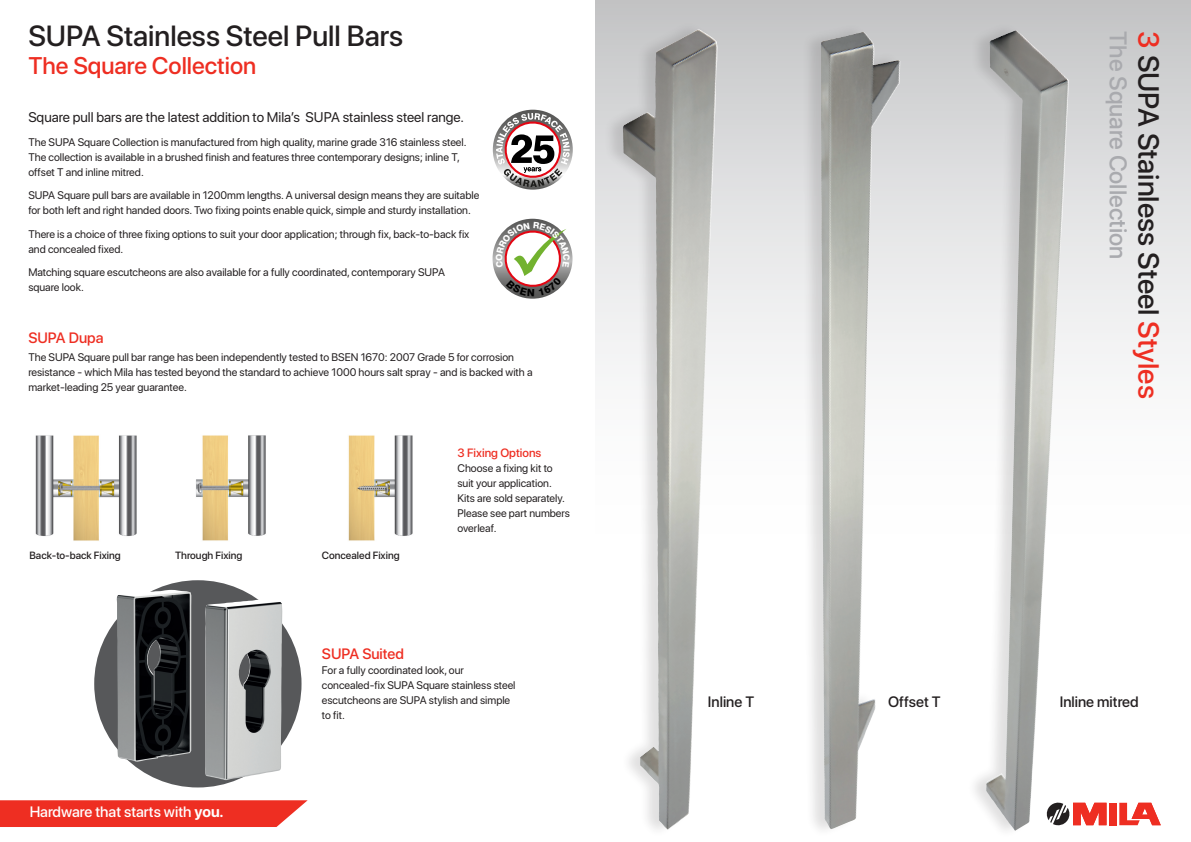
<style>
.page{position:relative;width:1191px;height:842px;background:#fff}
.page>*{position:absolute;margin:0;border:0;box-sizing:border-box;transform-origin:0 0}
.t1{font:500 29px "SF Pro Display";color:#231f20}
.t2{font:500 24px "SF Pro Display";color:#ee2e22}
.t3{font:500 24px "SF Pro Display";color:#a9aaae}
.t4{font:500 15px "SF Pro Display";color:#231f20}
.t5{font:500 15px "SF Pro Display";color:#fff}
.t6{font:500 15px "SF Pro Display";color:#ee2e22}
.t7{font:14px "SF Pro Display";color:#231f20}
.t8{font:500 12px "SF Pro Display";color:#ee2e22}
.t9{font:11px/15px "SF Pro Display";color:#231f20}
.t10{font:500 10.4px "SF Pro Display";color:#231f20}
.s1{font-weight:700}
.s2{color:#ee2e22}
</style>
<div class="page">
<div style="left:595px;top:0;width:596px;height:561px;background:linear-gradient(to bottom,#c9cacb,#fff)"></div>
<div style="left:1109px;top:803px;width:7px;height:22px;background:#ee2e22"></div>
<svg style="left:1069px;top:802px;width:37px;height:24px"></svg>
<svg style="left:1119px;top:803px;width:41px;height:22px"></svg>
<div style="left:603px;top:21px;width:114px;height:817px;background:#231f20;opacity:.14"></div>
<img style="left:622px;top:35px;width:78px;height:795px">
<div style="left:966px;top:22px;width:102px;height:817px;background:#231f20;opacity:.14"></div>
<img style="left:985px;top:30px;width:84px;height:801px">
<div style="left:801px;top:23px;width:98px;height:815px;background:#231f20;opacity:.14"></div>
<img style="left:820px;top:32px;width:80px;height:797px">
<svg style="left:0;top:800px;width:308px;height:27px;background:#ee3a2f"></svg>
<div style="left:94px;top:580px;width:207px;height:207px;background:#57585a;border-radius:50%"></div>
<img style="left:35px;top:435px;width:102px;height:106px">
<img style="left:196px;top:435px;width:70px;height:106px">
<img style="left:348px;top:435px;width:65px;height:106px">
<svg style="left:493px;top:110px;width:80px;height:80px"></svg>
<svg style="left:496px;top:113px;width:74px;height:74px"></svg>
<svg style="left:492px;top:219px;width:80px;height:80px"></svg>
<img style="left:117px;top:590px;width:166px;height:190px">
<svg style="left:495px;top:222px;width:75px;height:74px"></svg>
<p class="t1" style="left:28px;top:15px;width:376px">SUPA Stainless Steel Pull Bars</p>
<p class="t2" style="left:28px;top:49px;width:229px">The Square Collection</p>
<p class="t7" style="left:28px;top:107px;width:437px">Square pull bars are the latest addition to Mila’s SUPA stainless steel range.</p>
<p class="t9" style="left:28px;top:134px;width:440px">The SUPA Square Collection is manufactured from high quality, marine grade 316 stainless steel.<br>The collection is available in a brushed finish and features three contemporary designs; inline T, offset T and inline mitred.</p>
<p class="t9" style="left:28px;top:187px;width:452px">SUPA Square pull bars are available in 1200mm lengths. A universal design means they are suitable for both left and right handed doors. Two fixing points enable quick, simple and sturdy installation.</p>
<p class="t9" style="left:28px;top:226px;width:442px">There is a choice of three fixing options to suit your door application; through fix, back-to-back fix and concealed fixed.</p>
<p class="t9" style="left:28px;top:264px;width:418px">Matching square escutcheons are also available for a fully coordinated, contemporary SUPA square look.</p>
<p class="t6" style="left:28px;top:327px;width:77px">SUPA Dupa</p>
<p class="t9" style="left:28px;top:349px;width:506px">The SUPA Square pull bar range has been independently tested to BSEN 1670: 2007 Grade 5 for corrosion resistance - which Mila has tested beyond the standard to achieve 1000 hours salt spray - and is backed with a market-leading 25 year guarantee.</p>
<p class="t10" style="left:30px;top:547px;width:93px">Back-to-back Fixing</p>
<p class="t10" style="left:175px;top:547px;width:69px">Through Fixing</p>
<p class="t10" style="left:322px;top:547px;width:79px">Concealed Fixing</p>
<p class="t8" style="left:457px;top:444px;width:85px">3 Fixing Options</p>
<p class="t9" style="left:457px;top:460px;width:114px">Choose a fixing kit to suit your application.<br>Kits are sold separately.<br>Please see part numbers overleaf.</p>
<p class="t5" style="left:30px;top:801px;width:195px">Hardware that starts with <span class="s1">you.</span></p>
<p class="t6" style="left:322px;top:643px;width:84px">SUPA Suited</p>
<p class="t9" style="left:322px;top:662px;width:195px">For a fully coordinated look, our concealed-fix SUPA Square stainless steel escutcheons are SUPA stylish and simple to fit.</p>
<p class="t3" style="left:1135px;top:31px;width:229px;rotate:90deg">The Square Collection</p>
<p class="t1" style="left:1169px;top:31px;width:369px;rotate:90deg"><span class="s2">3</span> SUPA Stainless Steel <span class="s2">Styles</span></p>
<p class="t4" style="left:708px;top:691px;width:48px">Inline T</p>
<p class="t4" style="left:888px;top:691px;width:54px">Offset T</p>
<p class="t4" style="left:1059px;top:691px;width:80px">Inline mitred</p>
</div>
